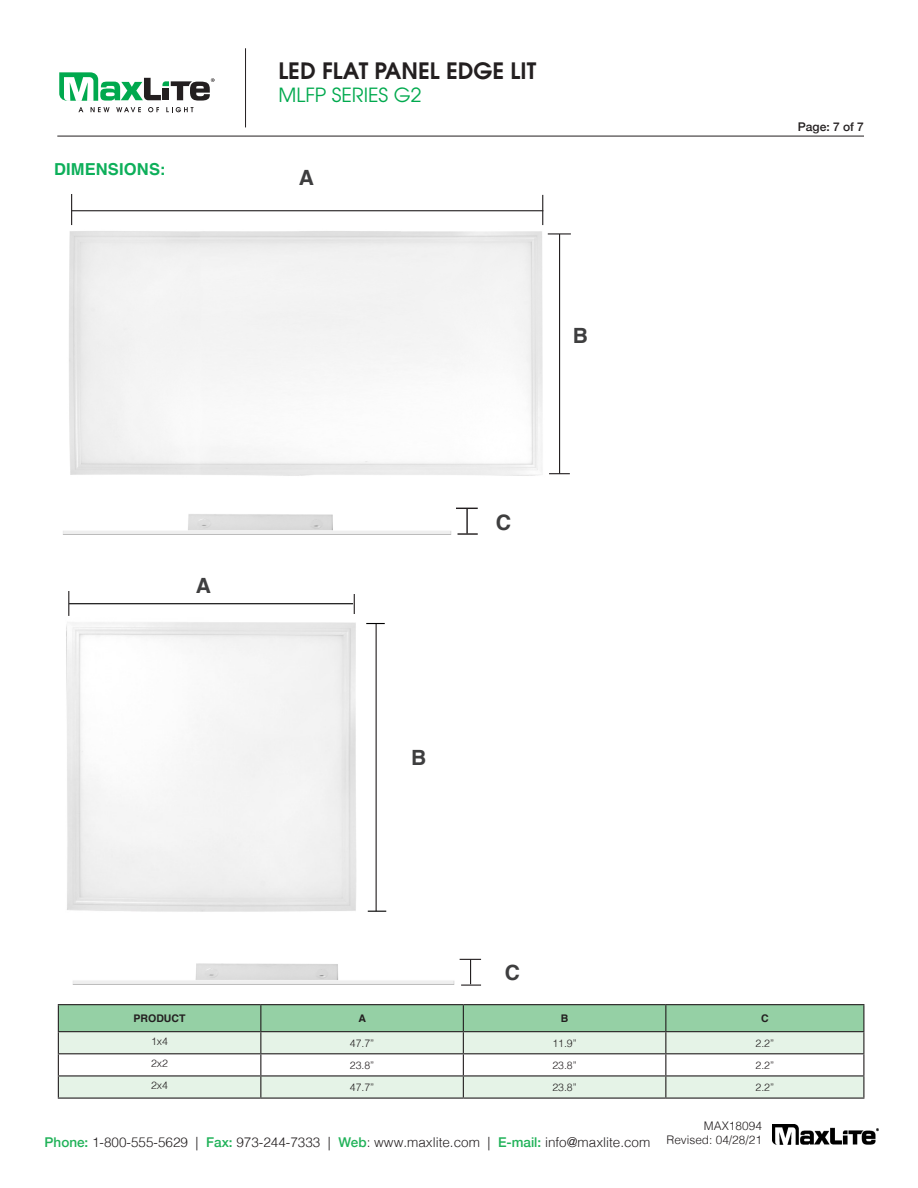
<style>
.page{position:relative;width:918px;height:1188px;background:#fff}
.page>*{position:absolute;margin:0;border:0;box-sizing:border-box;transform-origin:0 0}
.t1{font:600 22.5px "Avant Garde";color:#231f20}
.t2{font:700 21.3px "Helvetica";color:#3e3e3f}
.t3{font:700 21px "Helvetica";color:#3e3e3f}
.t4{font:19.5px "Avant Garde";color:#00a94e}
.t5{font:700 16.5px "Helvetica";letter-spacing:.01em;color:#0daf5a}
.t6{font:300 13.5px "Helvetica";color:#231f20}
.t7{font:500 12px "Helvetica Neue";color:#231f20}
.t8{font:300 11.85px/14.2px "Helvetica";color:#231f20;text-align:right}
.Body_Text__C{font:300 10.5px "Helvetica";color:#231f20}
.Lv__2_-_Blue_Descrip{font:700 10.5px "Helvetica";color:#231f20}
.s1{font-family:"Helvetica Neue";font-weight:500;color:#21b259}
</style>
<div class="page">
<hr style="left:57px;top:136px;width:807px;height:1px;background:#231f20">
<hr style="left:245px;top:48px;width:1px;height:79px;background:#231f20">
<svg style="left:78px;top:107px;width:5px;height:5px"></svg>
<svg style="left:91px;top:107px;width:19px;height:5px"></svg>
<svg style="left:116px;top:107px;width:25px;height:5px"></svg>
<svg style="left:148px;top:107px;width:11px;height:5px"></svg>
<svg style="left:166px;top:107px;width:27px;height:5px"></svg>
<svg style="left:59px;top:72px;width:156px;height:29px"></svg>
<img style="left:773px;top:1125px;width:105px;height:19px">
<img style="left:66px;top:613px;width:290px;height:299px">
<img style="left:72px;top:958px;width:388px;height:27px">
<img style="left:69px;top:215px;width:490px;height:261px">
<hr style="left:69px;top:603px;width:284px;height:1px;background:#000">
<svg style="left:68px;top:591px;width:1px;height:25px"></svg>
<svg style="left:354px;top:594px;width:1px;height:20px"></svg>
<hr style="left:376px;top:624px;width:1px;height:287px;background:#231f20">
<svg style="left:366px;top:623px;width:19px;height:1px"></svg>
<svg style="left:368px;top:911px;width:18px;height:1px"></svg>
<svg style="left:460px;top:959px;width:21px;height:27px"></svg>
<hr style="left:71px;top:210px;width:472px;height:1px;background:#231f20">
<hr style="left:71px;top:194px;width:1px;height:31px;background:#231f20">
<hr style="left:542px;top:195px;width:1px;height:30px;background:#231f20">
<hr style="left:559px;top:234px;width:1px;height:240px;background:#231f20">
<hr style="left:548px;top:233px;width:23px;height:2px;background:#231f20">
<svg style="left:549px;top:473px;width:21px;height:1px"></svg>
<img style="left:63px;top:514px;width:389px;height:21px">
<hr style="left:466px;top:508px;width:2px;height:26px;background:#231f20">
<svg style="left:456px;top:508px;width:22px;height:1px"></svg>
<hr style="left:458px;top:533px;width:20px;height:2px;background:#231f20">
<hr style="left:58px;top:1004px;width:203px;height:1px;background:#231f20">
<hr style="left:261px;top:1004px;width:202px;height:1px;background:#231f20">
<hr style="left:463px;top:1004px;width:203px;height:1px;background:#231f20">
<hr style="left:666px;top:1004px;width:198px;height:1px;background:#231f20">
<svg style="left:58px;top:1005px;width:806px;height:93px"></svg>
<hr style="left:58px;top:1098px;width:203px;height:1px;background:#231f20">
<hr style="left:261px;top:1098px;width:202px;height:1px;background:#231f20">
<hr style="left:463px;top:1098px;width:203px;height:1px;background:#231f20">
<hr style="left:666px;top:1098px;width:198px;height:1px;background:#231f20">
<p class="t5" style="left:54px;top:156px;width:113px">DIMENSIONS:</p>
<p class="t3" style="left:196px;top:569px;width:17px">A</p>
<h1 class="t1" style="left:278px;top:56px;width:259px">LED FLAT PANEL EDGE LIT</h1>
<h3 class="t4" style="left:278px;top:83px;width:145px">MLFP SERIES G2</h3>
<p class="t3" style="left:299px;top:161px;width:17px">A</p>
<p class="t3" style="left:573px;top:318px;width:17px">B</p>
<p class="t2" style="left:496px;top:506px;width:17px">C</p>
<p class="t3" style="left:411px;top:741px;width:17px">B</p>
<p class="t7" style="left:798px;top:117px;width:68px">Page: 7 of 7</p>
<p class="t3" style="left:505px;top:955px;width:17px">C</p>
<p class="Lv__2_-_Blue_Descrip" style="left:134px;top:1010px;width:53px">PRODUCT</p>
<p class="Lv__2_-_Blue_Descrip" style="left:359px;top:1010px;width:9px">A</p>
<p class="Lv__2_-_Blue_Descrip" style="left:561px;top:1010px;width:9px">B</p>
<p class="Lv__2_-_Blue_Descrip" style="left:761px;top:1010px;width:9px">C</p>
<p class="Body_Text__C" style="left:151px;top:1033px;width:18px">1x4</p>
<p class="Body_Text__C" style="left:350px;top:1034px;width:26px">47.7”</p>
<p class="Body_Text__C" style="left:552px;top:1034px;width:26px">11.9”</p>
<p class="Body_Text__C" style="left:756px;top:1034px;width:20px">2.2”</p>
<p class="Body_Text__C" style="left:151px;top:1055px;width:18px">2x2</p>
<p class="Body_Text__C" style="left:350px;top:1056px;width:26px">23.8”</p>
<p class="Body_Text__C" style="left:552px;top:1056px;width:26px">23.8”</p>
<p class="Body_Text__C" style="left:756px;top:1056px;width:20px">2.2”</p>
<p class="Body_Text__C" style="left:151px;top:1077px;width:18px">2x4</p>
<p class="Body_Text__C" style="left:350px;top:1078px;width:26px">47.7”</p>
<p class="Body_Text__C" style="left:552px;top:1078px;width:26px">23.8”</p>
<p class="Body_Text__C" style="left:756px;top:1078px;width:20px">2.2”</p>
<p class="t6" style="left:45px;top:1130px;width:607px"><span class="s1">Phone:</span> 1-800-555-5629 | <span class="s1">Fax:</span> 973-244-7333 | <span class="s1">Web</span>: www.maxlite.com | <span class="s1">E-mail:</span> info@maxlite.com</p>
<p class="t8" style="left:666px;top:1117px;width:97px">MAX18094<br>Revised: 04/28/21</p>
</div>
